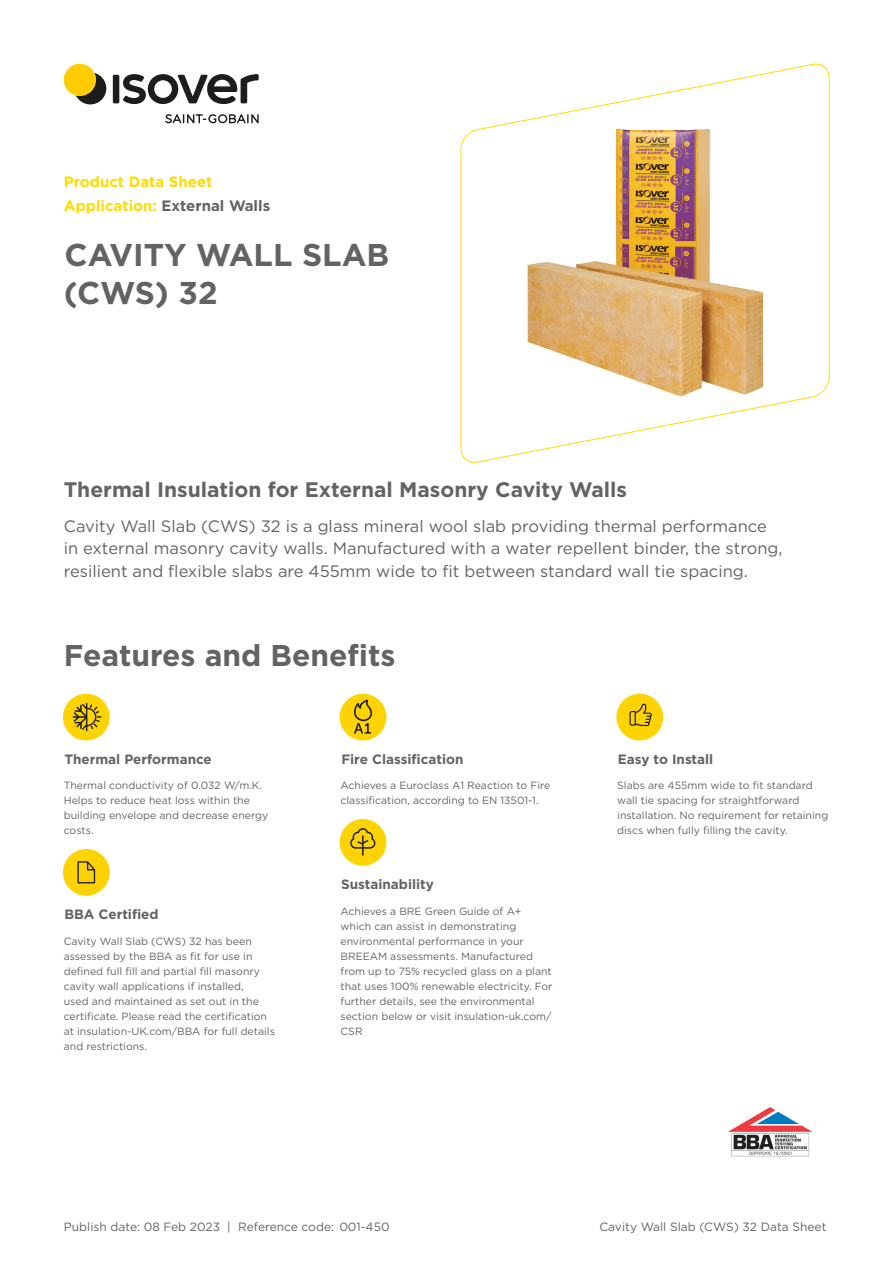
<style>
.page{position:relative;width:893px;height:1263px;background:#fff}
.page>*{position:absolute;margin:0;border:0;box-sizing:border-box;transform-origin:0 0}
.A-Product_Name{font:700 31.5px/37.8px "Gotham";color:#636366}
.Features_and_benefit{font:700 30px "Gotham";color:#636366}
.Short_Description_He{font:700 21px "Gotham";color:#636366}
.Short_Description_Va{font:16.5px/22.5px "Gotham";color:#636366}
.IUK-Lead_Application{font:700 15px "Gotham";color:#636366}
.t1{font:700 15px "Gotham";color:#ffdc01}
.level_1_header{font:700 13.5px "Gotham";color:#636366}
.level_3_header{font:700 13.5px "Gotham";color:#636366}
.level_4_header{font:700 13.5px "Gotham";color:#636366}
.level_5_header{font:700 13.5px "Gotham";color:#636366}
.level_2_header{font:700 13.5px "Gotham";color:#636366}
.Reference_code{font:12px "Gotham";color:#636366}
.Footer_Product_NAme{font:12px "Gotham";color:#636366}
.level_4_text{font:10.5px/15px "Gotham";color:#636366}
.level_2_text{font:10.5px/15px "Gotham";color:#636366}
.level_5_text{font:10.5px/15px "Gotham";color:#636366}
.level_1_text{font:10.5px/15px "Gotham";color:#636366}
.level_3_text{font:10.5px/15px "Gotham";color:#636366}
.s1{color:#ffdc01}
</style>
<div class="page">
<svg style="left:165px;top:114px;width:94px;height:9px"></svg>
<svg style="left:76px;top:73px;width:30px;height:31px"></svg>
<div style="left:113px;top:75px;width:6px;height:28px;background:#1d1d1b;border-radius:2px"></div>
<svg style="left:123px;top:74px;width:136px;height:30px"></svg>
<div style="left:64px;top:64px;width:32px;height:32px;background:#fc0;border-radius:50%"></div>
<div style="left:63px;top:694px;width:47px;height:46px;background:#fed304;border-radius:50%"></div>
<svg style="left:73px;top:703px;width:28px;height:28px"></svg>
<div style="left:63px;top:849px;width:47px;height:47px;background:#fed304;border-radius:50%"></div>
<svg style="left:77px;top:861px;width:18px;height:22px"></svg>
<div style="left:340px;top:694px;width:46px;height:46px;background:#fed304;border-radius:50%"></div>
<svg style="left:354px;top:699px;width:18px;height:35px"></svg>
<div style="left:340px;top:819px;width:46px;height:47px;background:#fed304;border-radius:50%"></div>
<svg style="left:350px;top:828px;width:25px;height:28px"></svg>
<div style="left:616px;top:694px;width:47px;height:46px;background:#fed304;border-radius:50%"></div>
<svg style="left:629px;top:703px;width:23px;height:23px"></svg>
<img style="left:729px;top:1107px;width:84px;height:50px">
<svg style="left:460px;top:63px;width:370px;height:400px"></svg>
<img style="left:507px;top:125px;width:276px;height:276px">
<p class="t1" style="left:64px;top:171px;width:150px">Product Data Sheet</p>
<p class="IUK-Lead_Application" style="left:64px;top:195px;width:208px"><span class="s1">Application:</span> External Walls</p>
<p class="A-Product_Name" style="left:64px;top:236px;width:327px">CAVITY WALL SLAB (CWS) 32</p>
<p class="Short_Description_He" style="left:64px;top:475px;width:565px">Thermal Insulation for External Masonry Cavity Walls</p>
<p class="Short_Description_Va" style="left:64px;top:514px;width:720px">Cavity Wall Slab (CWS) 32 is a glass mineral wool slab providing thermal performance in external masonry cavity walls. Manufactured with a water repellent binder, the strong, resilient and flexible slabs are 455mm wide to fit between standard wall tie spacing.</p>
<p class="Features_and_benefit" style="left:64px;top:636px;width:333px">Features and Benefits</p>
<p class="level_1_header" style="left:64px;top:750px;width:149px">Thermal Performance</p>
<p class="level_1_text" style="left:64px;top:778px;width:206px">Thermal conductivity of 0.032 W/m.K.<br>Helps to reduce heat loss within the building envelope and decrease energy costs.</p>
<p class="level_2_header" style="left:64px;top:905px;width:96px">BBA Certified</p>
<p class="level_2_text" style="left:64px;top:933px;width:213px">Cavity Wall Slab (CWS) 32 has been assessed by the BBA as fit for use in defined full fill and partial fill masonry cavity wall applications if installed,<br>used and maintained as set out in the certificate. Please read the certification at insulation-UK.com/BBA for full details and restrictions.</p>
<p class="level_3_header" style="left:341px;top:750px;width:124px">Fire Classification</p>
<p class="level_3_text" style="left:340px;top:778px;width:211px">Achieves a Euroclass A1 Reaction to Fire classification, according to EN 13501-1.</p>
<p class="level_4_header" style="left:341px;top:875px;width:94px">Sustainability</p>
<p class="level_4_text" style="left:340px;top:903px;width:214px">Achieves a BRE Green Guide of A+ which can assist in demonstrating environmental performance in your BREEAM assessments. Manufactured from up to 75% recycled glass on a plant that uses 100% renewable electricity. For further details, see the environmental section below or visit insulation-uk.com/ CSR</p>
<p class="level_5_header" style="left:618px;top:750px;width:97px">Easy to Install</p>
<p class="level_5_text" style="left:617px;top:778px;width:213px">Slabs are 455mm wide to fit standard wall tie spacing for straightforward installation. No requirement for retaining discs when fully filling the cavity.</p>
<p class="Reference_code" style="left:64px;top:1219px;width:327px">Publish date: 08 Feb 2023 | Reference code: 001-450</p>
<p class="Footer_Product_NAme" style="left:599px;top:1219px;width:229px">Cavity Wall Slab (CWS) 32 Data Sheet</p>
</div>
